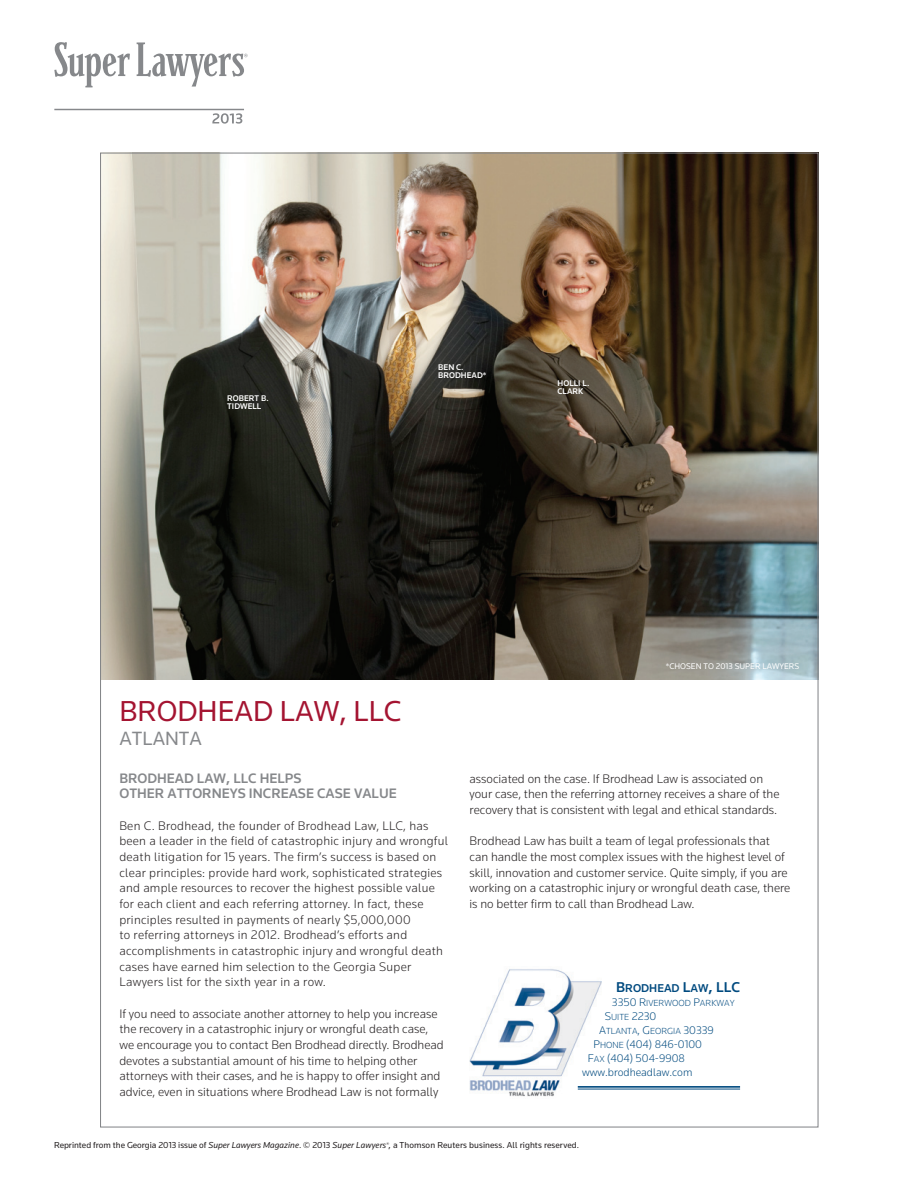
<style>
.page{position:relative;width:918px;height:1188px;background:#fff}
.page>*{position:absolute;margin:0;border:0;box-sizing:border-box;transform-origin:0 0}
.t1{font:30px "Knowledge";color:#a41431}
.t2{font:19.95px "Knowledge";color:#86888b}
.t3{font:500 14.25px/15.8px "Knowledge";color:#86888b}
.t4{font:300 12.9px/15.6px "Knowledge";color:#231f20}
.t5{font:300 12.9px/15.6px "Knowledge";letter-spacing:.02em;color:#231f20}
.t6{font:11.85px "Knowledge Medium SC800";color:#004a7f}
.t7{font:11.4px/14px "Knowledge Light SC800";color:#004a7f}
.t8{font:300 11.4px "Knowledge";color:#004a7f}
.t9{font:9.15px "Knowledge Light SC800";color:#004a7f}
.t10{font:9px "Knowledge";letter-spacing:.01em;color:#231f20}
.t11{font:500 8.55px/8.6px "Knowledge";color:#fff}
.t12{font:8.55px "Knowledge";color:#fff}
.s1{font-size:14.7px}
.s2{font-size:11.4px}
.s3{font-size:9.15px}
.s4{font-style:italic}
</style>
<div class="page">
<svg style="left:54px;top:42px;width:76px;height:45px"></svg>
<svg style="left:137px;top:42px;width:111px;height:45px"></svg>
<hr style="left:54px;top:109px;width:190px;height:1px;background:#86888b">
<svg style="left:212px;top:113px;width:30px;height:11px"></svg>
<img style="left:102px;top:155px;width:714px;height:524px">
<img style="left:470px;top:969px;width:131px;height:128px">
<hr style="left:578px;top:1086px;width:162px;height:2px;background:#004a7f">
<hr style="left:578px;top:1089px;width:162px;height:1px;background:#004a7f">
<p class="t11" style="left:227px;top:393px;width:43px">ROBERT B.<br>TIDWELL</p>
<p class="t11" style="left:438px;top:362px;width:50px">BEN C.<br>BRODHEAD*</p>
<p class="t11" style="left:558px;top:379px;width:33px">HOLLI L.<br>CLARK</p>
<h1 class="t1" style="left:119px;top:700px;width:284px">BRODHEAD LAW, LLC</h1>
<h2 class="t2" style="left:119px;top:731px;width:84px">ATLANTA</h2>
<p class="t12" style="left:666px;top:663px;width:135px">*CHOSEN TO 2013 SUPER LAWYERS</p>
<p class="t3" style="left:119px;top:770px;width:279px">BRODHEAD LAW, LLC HELPS<br>OTHER ATTORNEYS INCREASE CASE VALUE</p>
<p class="t5" style="left:119px;top:819px;width:330px">Ben C. Brodhead, the founder of Brodhead Law, LLC, has been a leader in the field of catastrophic injury and wrongful death litigation for 15 years. The firm’s success is based on clear principles: provide hard work, sophisticated strategies and ample resources to recover the highest possible value for each client and each referring attorney. In fact, these principles resulted in payments of nearly $5,000,000<br>to referring attorneys in 2012. Brodhead’s efforts and accomplishments in catastrophic injury and wrongful death cases have earned him selection to the Georgia Super Lawyers list for the sixth year in a row.</p>
<p class="t4" style="left:119px;top:1007px;width:326px">If you need to associate another attorney to help you increase the recovery in a catastrophic injury or wrongful death case, we encourage you to contact Ben Brodhead directly. Brodhead devotes a substantial amount of his time to helping other attorneys with their cases, and he is happy to offer insight and advice, even in situations where Brodhead Law is not formally</p>
<p class="t4" style="left:470px;top:771px;width:311px">associated on the case. If Brodhead Law is associated on your case, then the referring attorney receives a share of the recovery that is consistent with legal and ethical standards.</p>
<p class="t4" style="left:470px;top:834px;width:322px">Brodhead Law has built a team of legal professionals that can handle the most complex issues with the highest level of skill, innovation and customer service. Quite simply, if you are working on a catastrophic injury or wrongful death case, there is no better firm to call than Brodhead Law.</p>
<p class="t6" style="left:616px;top:981px;width:125px"><span class="s1">B</span>RODHEAD <span class="s1">L</span>AW<span class="s1">, LLC</span></p>
<p class="t9" style="left:612px;top:997px;width:124px"><span class="s2">3350 R</span>IVERWOOD <span class="s2">P</span>ARKWAY</p>
<p class="t7" style="left:605px;top:1009px;width:53px">S<span class="s3">UITE</span> 2230</p>
<p class="t9" style="left:599px;top:1025px;width:116px"><span class="s2">A</span>TLANTA<span class="s2">, G</span>EORGIA <span class="s2">30339</span></p>
<p class="t7" style="left:588px;top:1037px;width:116px;text-indent:6px">P<span class="s3">HONE</span> (404) 846-0100<br>F<span class="s3">AX</span> (404) 504-9908</p>
<p class="t8" style="left:582px;top:1068px;width:112px">www.brodheadlaw.com</p>
<p class="t10" style="left:54px;top:1141px;width:527px">Reprinted from the Georgia 2013 issue of <span class="s4">Super Lawyers Magazine</span>. © 2013 <span class="s4">Super Lawyers</span><sup>®</sup>, a Thomson Reuters business. All rights reserved.</p>
</div>
